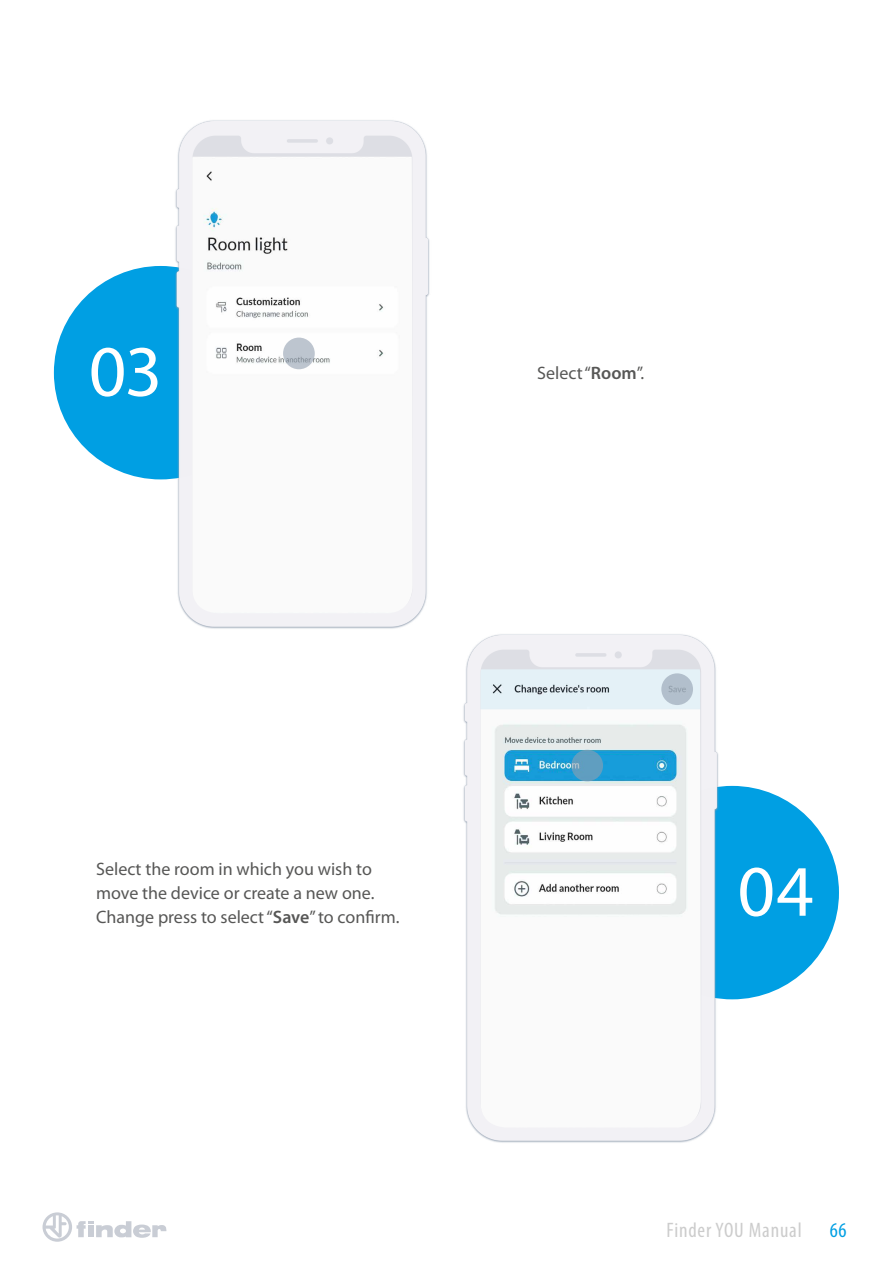
<style>
.page{position:relative;width:893px;height:1263px;background:#fff}
.page>*{position:absolute;margin:0;border:0;box-sizing:border-box;transform-origin:0 0}
.t1{font:72.9px "Myriad Pro";color:#fff}
.t2{font:condensed 21px "Myriad Pro";letter-spacing:.04em;color:#ccc}
.t3{font:condensed 21px "Myriad Pro";color:#009fe3}
.t4{font:18px/24px "Myriad Pro";color:#575756}
.s1{font-weight:600}
</style>
<div class="page">
<svg style="left:43px;top:1212px;width:123px;height:30px"></svg>
<div style="left:54px;top:266px;width:213px;height:213px;background:#009fe3;border-radius:50%"></div>
<div style="left:625px;top:786px;width:214px;height:213px;background:#009fe3;border-radius:50%"></div>
<img style="left:463px;top:634px;width:282px;height:509px">
<img style="left:481px;top:669px;width:220px;height:458px">
<svg style="left:571px;top:750px;width:32px;height:31px"></svg>
<svg style="left:661px;top:673px;width:32px;height:32px"></svg>
<img style="left:141px;top:120px;width:289px;height:509px">
<img style="left:192px;top:157px;width:221px;height:456px">
<svg style="left:283px;top:338px;width:32px;height:31px"></svg>
<h1 class="t1" style="left:89px;top:326px;width:75px">03</h1>
<p class="t4" style="left:537px;top:361px;width:108px">Select “<span class="s1">Room</span>”.</p>
<p class="t4" style="left:96px;top:856px;width:305px">Select the room in which you wish to move the device or create a new one.<br>Change press to select “<span class="s1">Save</span>” to confirm.</p>
<h1 class="t1" style="left:738px;top:846px;width:78px">04</h1>
<p class="t2" style="left:666px;top:1218px;width:137px">Finder YOU Manual</p>
<p class="t3" style="left:830px;top:1218px;width:19px">66</p>
</div>
